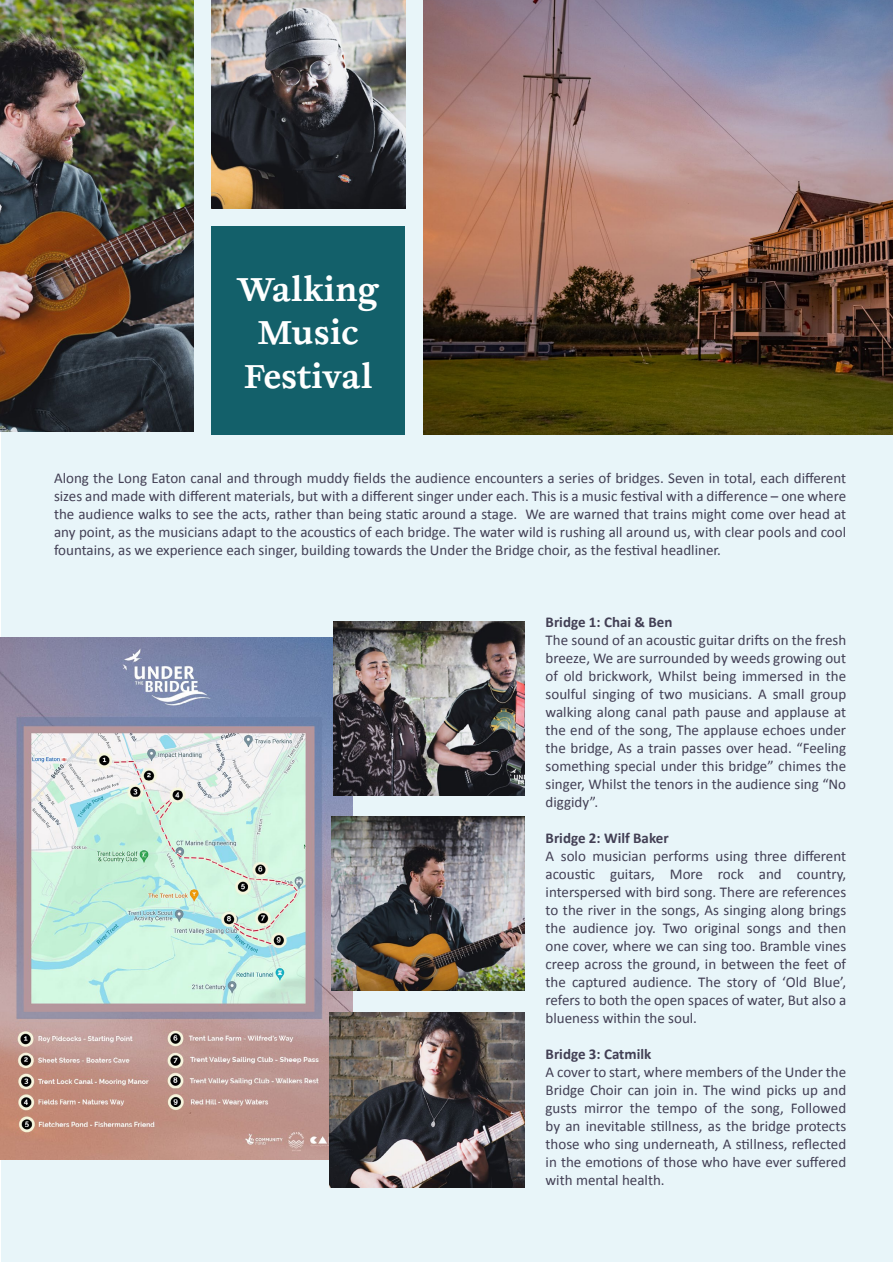
<style>
.page{position:relative;width:893px;height:1263px;background:#fff}
.page>*{position:absolute;margin:0;border:0;box-sizing:border-box;transform-origin:0 0}
.t1{font:700 36px/43.2px "Joly Text";color:#fff;text-align:center}
.t2{font:15px/18px "Calibri";color:#423f54;text-align:justify}
.t3{font:700 15px "Calibri";color:#423f54}
</style>
<div class="page">
<div style="left:1px;top:1px;width:891px;height:1261px;background:#e8f5f9"></div>
<img style="left:0;top:0;width:194px;height:432px">
<img style="left:212px;top:0;width:193px;height:208px">
<div style="left:212px;top:226px;width:193px;height:208px;background:#13606a"></div>
<img style="left:423px;top:0;width:470px;height:434px">
<img style="left:0;top:637px;width:352px;height:523px">
<img style="left:333px;top:621px;width:191px;height:175px">
<img style="left:332px;top:816px;width:192px;height:174px">
<img style="left:330px;top:1013px;width:194px;height:174px">
<h1 class="t1" style="left:237px;top:266px;width:145px">Walking<br>Music<br>Festival</h1>
<p class="t2" style="left:54px;top:469px;width:794px">Along the Long Eaton canal and through muddy fields the audience encounters a series of bridges. Seven in total, each different sizes and made with different materials, but with a different singer under each. This is a music festival with a difference – one where the audience walks to see the acts, rather than being static around a stage. We are warned that trains might come over head at any point, as the musicians adapt to the acoustics of each bridge. The water wild is rushing all around us, with clear pools and cool fountains, as we experience each singer, building towards the Under the Bridge choir, as the festival headliner.</p>
<p class="t3" style="left:546px;top:612px;width:128px">Bridge 1: Chai &amp; Ben</p>
<p class="t2" style="left:546px;top:631px;width:302px">The sound of an acoustic guitar drifts on the fresh breeze, We are surrounded by weeds growing out of old brickwork, Whilst being immersed in the soulful singing of two musicians. A small group walking along canal path pause and applause at the end of the song, The applause echoes under the bridge, As a train passes over head. “Feeling something special under this bridge” chimes the singer, Whilst the tenors in the audience sing “No diggidy”.</p>
<p class="t3" style="left:546px;top:828px;width:125px">Bridge 2: Wilf Baker</p>
<p class="t2" style="left:546px;top:847px;width:302px">A solo musician performs using three different acoustic guitars, More rock and country, interspersed with bird song. There are references to the river in the songs, As singing along brings the audience joy. Two original songs and then one cover, where we can sing too. Bramble vines creep across the ground, in between the feet of the captured audience. The story of ‘Old Blue’, refers to both the open spaces of water, But also a blueness within the soul.</p>
<p class="t3" style="left:546px;top:1044px;width:107px">Bridge 3: Catmilk</p>
<p class="t2" style="left:546px;top:1063px;width:302px">A cover to start, where members of the Under the Bridge Choir can join in. The wind picks up and gusts mirror the tempo of the song, Followed by an inevitable stillness, as the bridge protects those who sing underneath, A stillness, reflected in the emotions of those who have ever suffered with mental health.</p>
</div>
